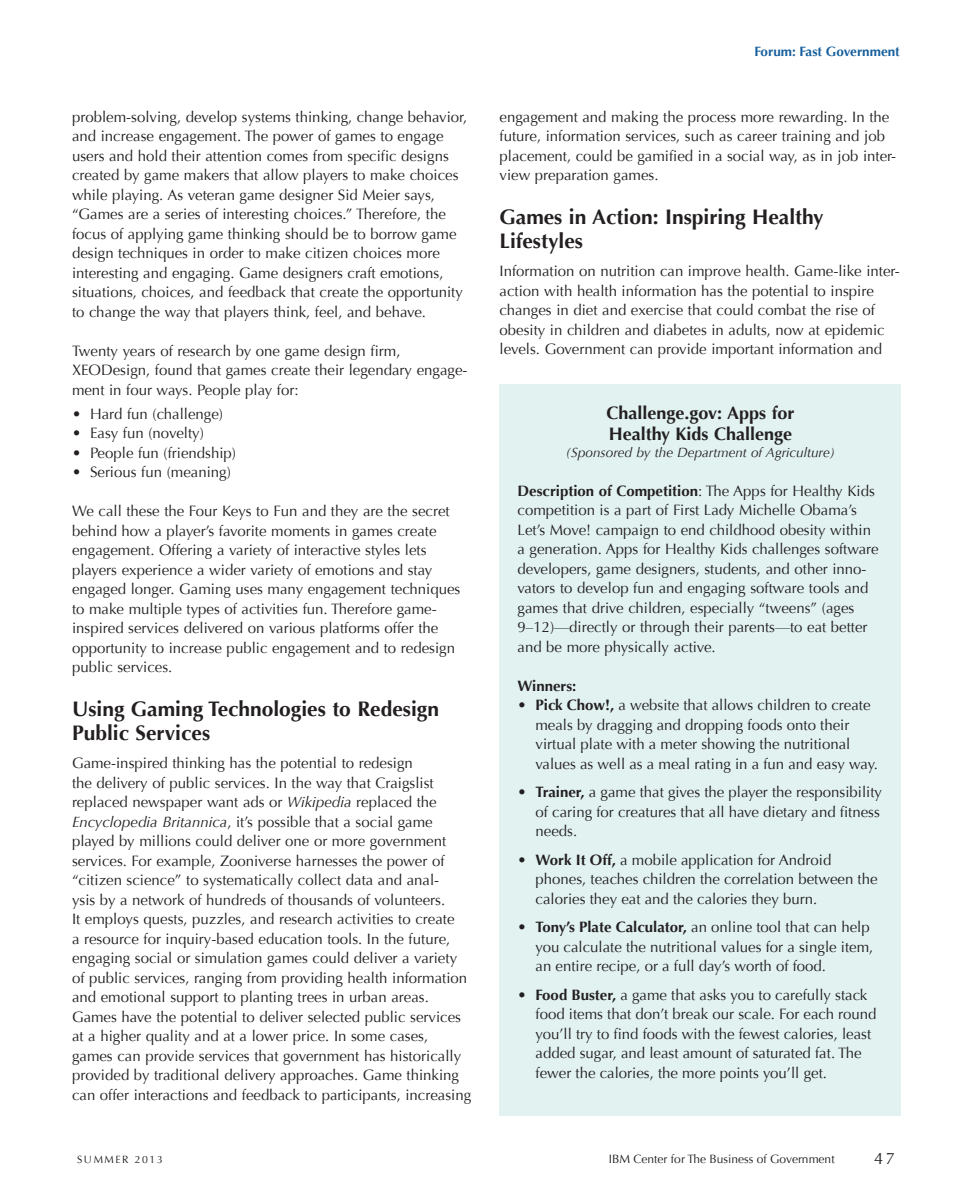
<style>
.page{position:relative;width:972px;height:1188px;background:#fff}
.page>*{position:absolute;margin:0;border:0;box-sizing:border-box;transform-origin:0 0}
.Heading_1a{font:700 21px/24px "Optima";color:#231f20}
.Box_Header__12_pt_ct{font:700 18px/21px "Optima";color:#231f20}
.t1{font:16.5px "Optima";color:#231f20}
.Body_Text{font:15px/19.5px "Optima";color:#231f20}
.Box_Text{font:15px/19.5px "Optima";color:#231f20}
.Body_Text_Before_Bul{font:15px/19.5px "Optima";color:#231f20}
.Box_Text-2{font:700 15px "Optima";color:#231f20}
.Text-Boxed{font:italic 13.5px "Optima";color:#231f20}
.t2{font:700 13.5px "Optima";color:#175f9d}
.t3{font:12px "Optima";color:#231f20}
.t4{font:10.5px "Optima";letter-spacing:.15em;color:#231f20}
.s1{font-style:italic}
.s2{font-weight:700}
</style>
<div class="page">
<div style="left:500px;top:385px;width:401px;height:731px;background:#e1f2f1"></div>
<p class="Body_Text" style="left:72px;top:107px;width:397px">problem-solving, develop systems thinking, change behavior, and increase engagement. The power of games to engage users and hold their attention comes from specific designs created by game makers that allow players to make choices while playing. As veteran game designer Sid Meier says, “Games are a series of interesting choices.” Therefore, the focus of applying game thinking should be to borrow game design techniques in order to make citizen choices more interesting and engaging. Game designers craft emotions, situations, choices, and feedback that create the opportunity to change the way that players think, feel, and behave.</p>
<p class="Body_Text_Before_Bul" style="left:72px;top:341px;width:397px">Twenty years of research by one game design firm,<br>XEODesign, found that games create their legendary engage&shy;ment in four ways. People play for:</p>
<p class="Body_Text" style="left:72px;top:404px;width:153px">• Hard fun (challenge)</p>
<p class="Body_Text" style="left:72px;top:424px;width:133px">• Easy fun (novelty)</p>
<p class="Body_Text" style="left:72px;top:443px;width:166px">• People fun (friendship)</p>
<p class="Body_Text" style="left:72px;top:463px;width:160px">• Serious fun (meaning)</p>
<p class="Body_Text" style="left:72px;top:502px;width:390px">We call these the Four Keys to Fun and they are the secret behind how a player’s favorite moments in games create engagement. Offering a variety of interactive styles lets players experience a wider variety of emotions and stay engaged longer. Gaming uses many engagement techniques to make multiple types of activities fun. Therefore game&shy;inspired services delivered on various platforms offer the opportunity to increase public engagement and to redesign public services.</p>
<p class="Heading_1a" style="left:72px;top:697px;width:369px">Using Gaming Technologies to Redesign<br>Public Services</p>
<p class="Body_Text" style="left:72px;top:754px;width:401px">Game-inspired thinking has the potential to redesign<br>the delivery of public services. In the way that Craigslist replaced newspaper want ads or <span class="s1">Wikipedia</span> replaced the <span class="s1">Encyclopedia Britannica</span>, it’s possible that a social game played by millions could deliver one or more government services. For example, Zooniverse harnesses the power of “citizen science” to systematically collect data and anal-<br>ysis by a network of hundreds of thousands of volunteers.<br>It employs quests, puzzles, and research activities to create<br>a resource for inquiry-based education tools. In the future, engaging social or simulation games could deliver a variety of public services, ranging from providing health information and emotional support to planting trees in urban areas.<br>Games have the potential to deliver selected public services at a higher quality and at a lower price. In some cases, games can provide services that government has historically provided by traditional delivery approaches. Game thinking can offer interactions and feedback to participants, increasing</p>
<p class="t2" style="left:754px;top:44px;width:147px">Forum: Fast Government</p>
<p class="Body_Text" style="left:500px;top:107px;width:398px">engagement and making the process more rewarding. In the future, information services, such as career training and job placement, could be gamified in a social way, as in job inter&shy;view preparation games.</p>
<p class="Heading_1a" style="left:500px;top:205px;width:326px">Games in Action: Inspiring Healthy<br>Lifestyles</p>
<p class="Body_Text" style="left:500px;top:262px;width:402px">Information on nutrition can improve health. Game-like inter&shy;action with health information has the potential to inspire changes in diet and exercise that could combat the rise of obesity in children and diabetes in adults, now at epidemic levels. Government can provide important information and</p>
<p class="Box_Header__12_pt_ct" style="left:606px;top:403px;width:189px">Challenge.gov: Apps for<br>Healthy Kids Challenge</p>
<p class="Text-Boxed" style="left:566px;top:444px;width:271px">(Sponsored by the Department of Agriculture)</p>
<p class="Box_Text" style="left:518px;top:481px;width:363px"><span class="s2">Description of Competition</span>: The Apps for Healthy Kids competition is a part of First Lady Michelle Obama’s Let’s Move! campaign to end childhood obesity within a generation. Apps for Healthy Kids challenges software developers, game designers, students, and other inno&shy;vators to develop fun and engaging software tools and games that drive children, especially “tweens” (ages 9–12)—directly or through their parents—to eat better and be more physically active.</p>
<p class="Box_Text-2" style="left:518px;top:677px;width:60px">Winners:</p>
<p class="Body_Text" style="left:536px;top:696px;width:344px;text-indent:-18px"><span class="s2">• Pick Chow!,</span> a website that allows children to create meals by dragging and dropping foods onto their virtual plate with a meter showing the nutritional values as well as a meal rating in a fun and easy way.</p>
<p class="Body_Text" style="left:536px;top:783px;width:348px;text-indent:-18px"><span class="s2">• Trainer,</span> a game that gives the player the responsibility of caring for creatures that all have dietary and fitness needs.</p>
<p class="Body_Text" style="left:536px;top:850px;width:344px;text-indent:-18px"><span class="s2">• Work It Off,</span> a mobile application for Android phones, teaches children the correlation between the calories they eat and the calories they burn.</p>
<p class="Body_Text" style="left:536px;top:918px;width:339px;text-indent:-18px"><span class="s2">• Tony’s Plate Calculator,</span> an online tool that can help you calculate the nutritional values for a single item, an entire recipe, or a full day’s worth of food.</p>
<p class="Body_Text" style="left:536px;top:985px;width:343px;text-indent:-18px"><span class="s2">• Food Buster,</span> a game that asks you to carefully stack food items that don’t break our scale. For each round you’ll try to find foods with the fewest calories, least added sugar, and least amount of saturated fat. The fewer the calories, the more points you’ll get.</p>
<p class="t4" style="left:77px;top:1154px;width:87px">SUMMER 2013</p>
<p class="t3" style="left:609px;top:1152px;width:227px">IBM Center for The Business of Government</p>
<p class="t1" style="left:874px;top:1149px;width:22px">47</p>
</div>
